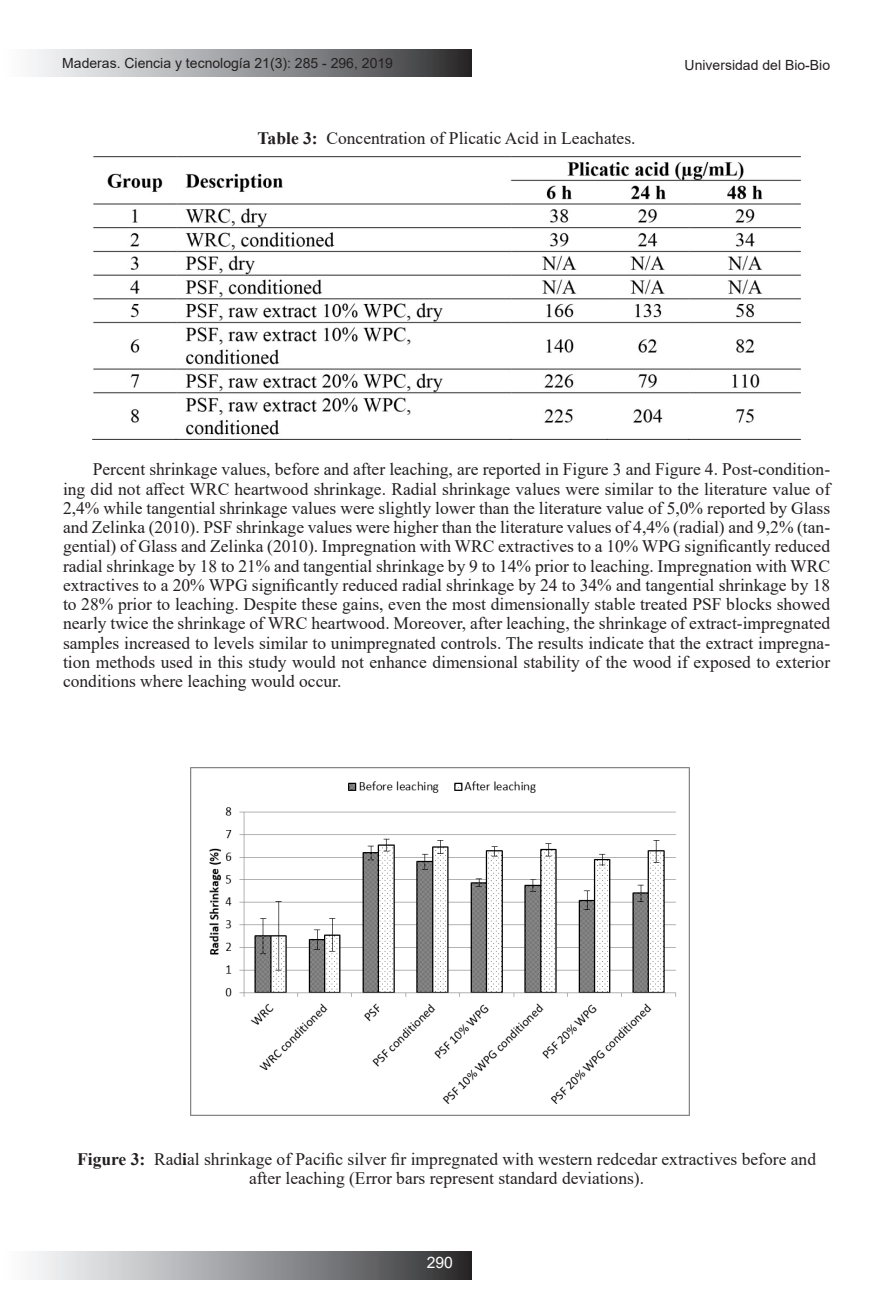
<style>
.page{position:relative;width:893px;height:1315px;background:#fff}
.page>*{position:absolute;margin:0;border:0;box-sizing:border-box;transform-origin:0 0}
.t1{font:17.5px/19.2px "Times New Roman";color:#231f20;text-align:justify}
.t2{font:15.75px "Arial";color:#fff}
.t3{font:14px "Arial";color:#231f20}
.s1{font-weight:700}
</style>
<div class="page">
<div style="left:0;top:49px;width:471px;height:28px;background:linear-gradient(to right,#fff,#333436)"></div>
<div style="left:0;top:1252px;width:471px;height:27px;background:linear-gradient(to right,#fff,#333436)"></div>
<img style="left:92px;top:156px;width:708px;height:283px">
<img style="left:191px;top:768px;width:498px;height:348px">
<p class="t3" style="left:62px;top:53px;width:332px">Maderas. Ciencia y tecnología 21(3): 285 - 296, 2019</p>
<p class="t3" style="left:685px;top:55px;width:147px">Universidad del Bio-Bio</p>
<p class="t1" style="left:258px;top:128px;width:379px"><span class="s1">Table 3:</span> Concentration of Plicatic Acid in Leachates.</p>
<p class="t1" style="left:63px;top:459px;width:769px;text-indent:30px">Percent shrinkage values, before and after leaching, are reported in Figure 3 and Figure 4. Post-condition&shy;ing did not affect WRC heartwood shrinkage. Radial shrinkage values were similar to the literature value of 2,4% while tangential shrinkage values were slightly lower than the literature value of 5,0% reported by Glass and Zelinka (2010). PSF shrinkage values were higher than the literature values of 4,4% (radial) and 9,2% (tan&shy;gential) of Glass and Zelinka (2010). Impregnation with WRC extractives to a 10% WPG significantly reduced radial shrinkage by 18 to 21% and tangential shrinkage by 9 to 14% prior to leaching. Impregnation with WRC extractives to a 20% WPG significantly reduced radial shrinkage by 24 to 34% and tangential shrinkage by 18 to 28% prior to leaching. Despite these gains, even the most dimensionally stable treated PSF blocks showed nearly twice the shrinkage of WRC heartwood. Moreover, after leaching, the shrinkage of extract-impregnated samples increased to levels similar to unimpregnated controls. The results indicate that the extract impregna&shy;tion methods used in this study would not enhance dimensional stability of the wood if exposed to exterior conditions where leaching would occur.</p>
<p class="t1" style="left:77px;top:1149px;width:740px;text-align:center"><span class="s1">Figure 3:</span> Rad<span class="s1">i</span>al shrinkage of Pacific silver fir impregnated with western redcedar extractives before and after leaching (Error bars represent standard deviations).</p>
<p class="t2" style="left:427px;top:1252px;width:28px">290</p>
</div>
